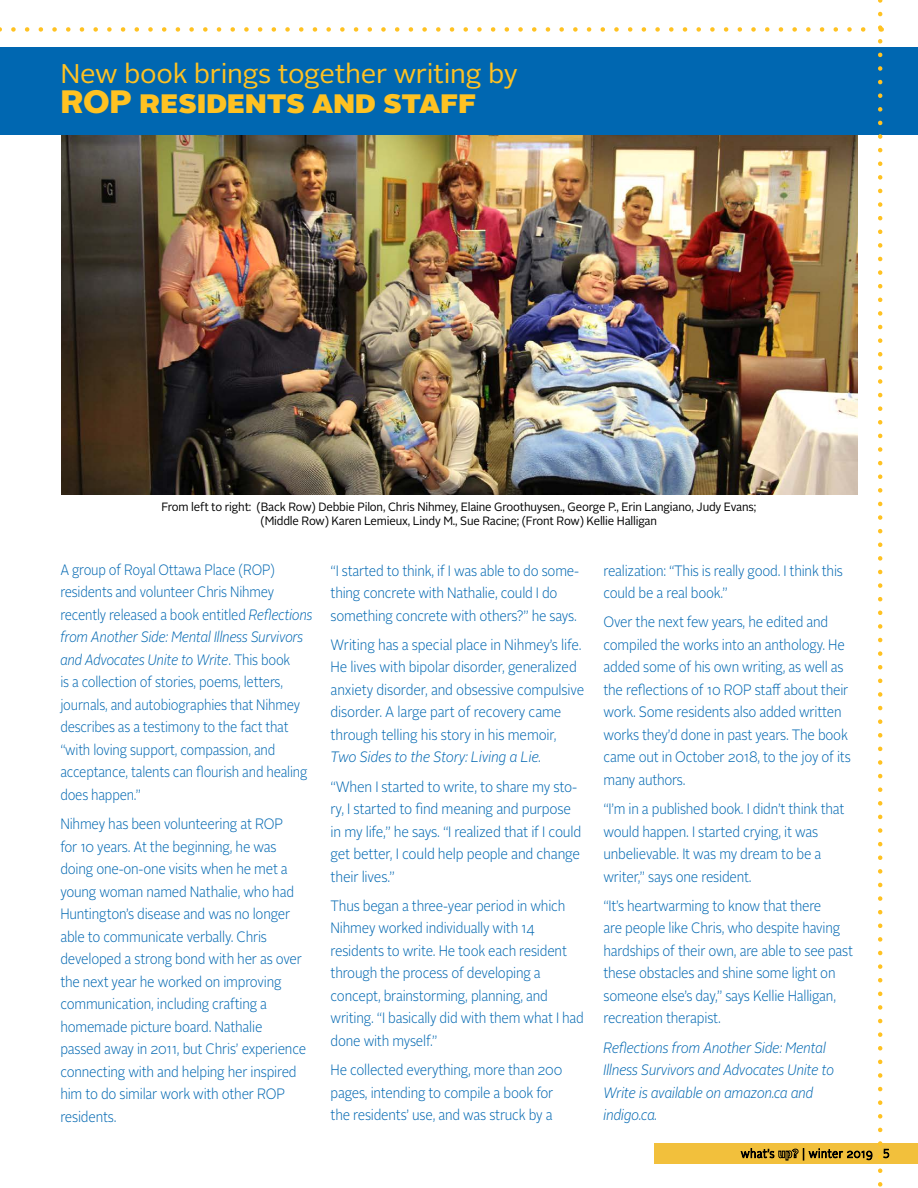
<style>
.page{position:relative;width:918px;height:1188px;background:#fff}
.page>*{position:absolute;margin:0;border:0;box-sizing:border-box;transform-origin:0 0}
.t1{font:900 32.4px "Alright Sans";letter-spacing:-.01em;color:#ffc222}
.t2{font:27px "Alright Sans";letter-spacing:-.01em;color:#ffc222}
.t3{font:300 15px/22.5px "Alright Sans";letter-spacing:-.015em;color:#0067b1;scale:.89 1}
.t4{font:300 15px/22.5px "Alright Sans";letter-spacing:-.015em;color:#0067b1;scale:.87 1}
.t5{font:300 15px/22.5px "Alright Sans";letter-spacing:-.015em;color:#0067b1;scale:.9 1}
.t6{font:300 15px/22.5px "Alright Sans";letter-spacing:-.015em;color:#0067b1;scale:.91 1}
.t7{font:italic 300 15px/22.5px "Alright Sans";letter-spacing:-.015em;color:#0067b1;scale:.89 1}
.t8{font:italic 300 15px "Alright Sans";letter-spacing:-.015em;color:#0067b1;scale:.9 1}
.t9{font:12px/14.2px "Alright Sans";letter-spacing:-.015em;color:#000;text-align:center;scale:.95 1}
.s1{font-style:italic}
</style>
<div class="page">
<div style="left:655px;top:1143px;width:263px;height:21px;background:#f2c03c"></div>
<div style="left:0;top:47px;width:918px;height:88px;background:#0067b1"></div>
<img style="left:0;top:0;width:890px;height:1187px">
<h2 class="t2" style="left:60px;top:56px;width:459px">New book brings together writing by</h2>
<h1 class="t1" style="left:60px;top:79px;width:418px">ROP residents and staff</h1>
<p class="t9" style="left:161px;top:500px;width:628px">From left to right: (Back Row) Debbie Pilon, Chris Nihmey, Elaine Groothuysen., George P., Erin Langiano, Judy Evans; (Middle Row) Karen Lemieux, Lindy M., Sue Racine; (Front Row) Kellie Halligan</p>
<p class="t3" style="left:603px;top:559px;width:271px">realization: “This is really good. I think this could be a real book.”</p>
<p class="t3" style="left:603px;top:611px;width:279px">Over the next few years, he edited and compiled the works into an anthology. He added some of his own writing, as well as the reflections of 10 ROP staff about their work. Some residents also added written works they’d done in past years. The book came out in October 2018, to the joy of its many authors.</p>
<p class="t3" style="left:603px;top:798px;width:272px">“I’m in a published book. I didn’t think that would happen. I started crying, it was unbelievable. It was my dream to be a writer,” says one resident.</p>
<p class="t3" style="left:603px;top:895px;width:282px">“It’s heartwarming to know that there<br>are people like Chris, who despite having hardships of their own, are able to see past these obstacles and shine some light on someone else’s day,” says Kellie Halligan, recreation therapist.</p>
<p class="t7" style="left:603px;top:1036px;width:261px">Reflections from Another Side: Mental<br>Illness Survivors and Advocates Unite to<br>Write is available on amazon.ca and indigo.ca.</p>
<p class="t4" style="left:60px;top:559px;width:292px">A group of Royal Ottawa Place (ROP) residents and volunteer Chris Nihmey recently released a book entitled <span class="s1">Reflections from Another Side: Mental Illness Survivors and Advocates Unite to Write</span>. This book<br>is a collection of stories, poems, letters, journals, and autobiographies that Nihmey describes as a testimony to the fact that “with loving support, compassion, and acceptance, talents can flourish and healing does happen.”</p>
<p class="t3" style="left:60px;top:813px;width:278px">Nihmey has been volunteering at ROP<br>for 10 years. At the beginning, he was doing one-on-one visits when he met a young woman named Nathalie, who had Huntington’s disease and was no longer able to communicate verbally. Chris developed a strong bond with her as over the next year he worked on improving communication, including crafting a homemade picture board. Nathalie passed away in 2011, but Chris’ experience connecting with and helping her inspired him to do similar work with other ROP residents.</p>
<p class="t3" style="left:331px;top:559px;width:281px">“I started to think, if I was able to do some&shy;thing concrete with Nathalie, could I do something concrete with others?” he says.</p>
<p class="t5" style="left:331px;top:634px;width:283px">Writing has a special place in Nihmey’s life.<br>He lives with bipolar disorder, generalized anxiety disorder, and obsessive compulsive disorder. A large part of recovery came through telling his story in his memoir,</p>
<p class="t8" style="left:331px;top:747px;width:236px">Two Sides to the Story: Living a Lie.</p>
<p class="t6" style="left:331px;top:775px;width:277px">“When I started to write, to share my sto&shy;ry, I started to find meaning and purpose in my life,” he says. “I realized that if I could get better, I could help people and change their lives.”</p>
<p class="t3" style="left:331px;top:895px;width:286px">Thus began a three-year period in which Nihmey worked individually with 14 residents to write. He took each resident through the process of developing a concept, brainstorming, planning, and writing. “I basically did with them what I had done with myself.”</p>
<p class="t3" style="left:331px;top:1059px;width:262px">He collected everything, more than 200 pages, intending to compile a book for the residents’ use, and was struck by a</p>
</div>
